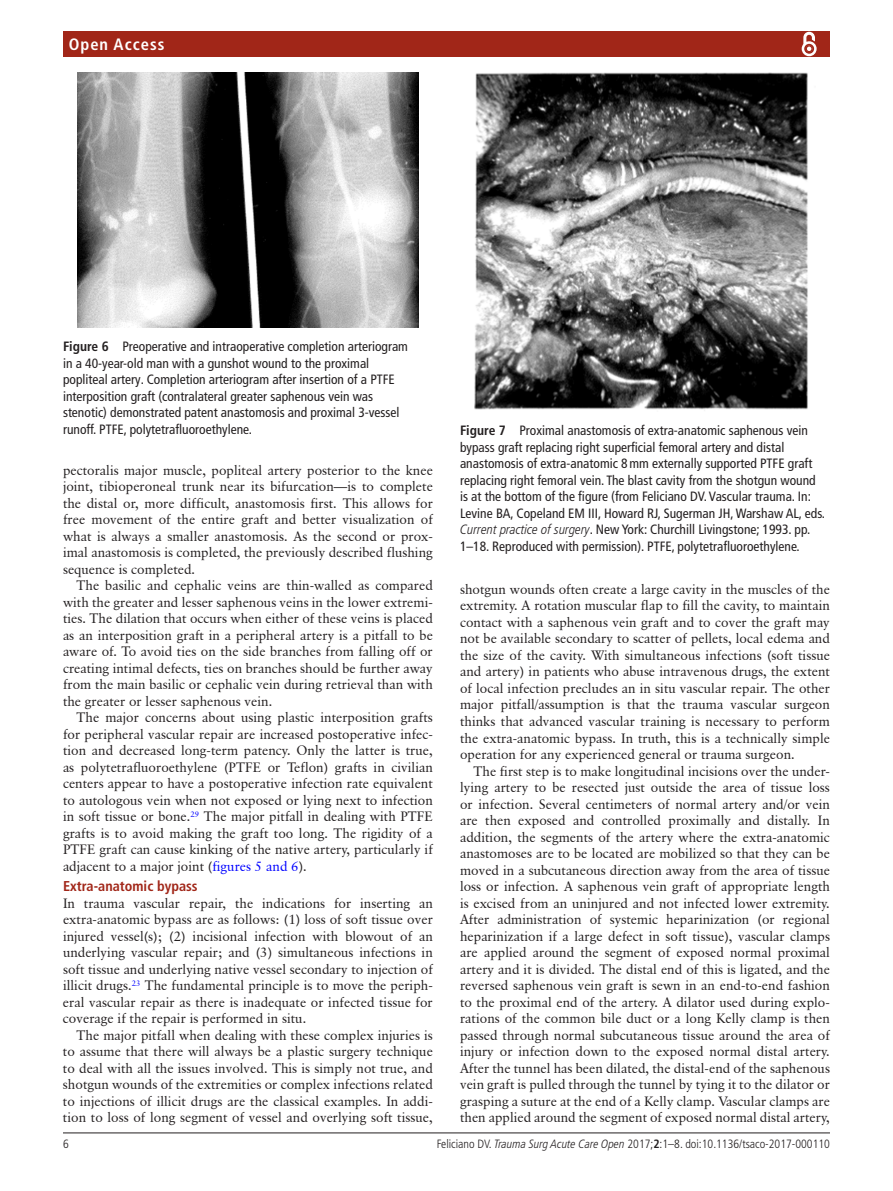
<style>
.page{position:relative;width:893px;height:1191px;background:#fff}
.page>*{position:absolute;margin:0;border:0;box-sizing:border-box;transform-origin:0 0}
.t1{font:700 condensed 16.5px "Frutiger LT Std";letter-spacing:.065em;color:#fff}
.t2{font:700 condensed 14.25px "Frutiger LT Pro";color:#a12618}
.t3{font:13.5px/16.5px "Classical Garamond BT";color:#231f20;text-align:justify}
.t4{font:condensed 13.5px/16.5px "Frutiger LT Pro";color:#231f20}
.t5{font:300 condensed 12px "Frutiger LT Pro";color:#231f20}
.s1{font-weight:700}
.s2{color:#00f}
.s3{font-weight:300;font-style:italic}
.s4{font-style:italic}
</style>
<div class="page">
<hr style="left:63px;top:1132px;width:767px;height:1px;background:#231f20">
<div style="left:63px;top:31px;width:767px;height:25px;background:#a12618"></div>
<svg style="left:801px;top:31px;width:19px;height:26px"></svg>
<div style="left:806px;top:45px;width:7px;height:7px;border:1px solid #a12618;border-radius:50%"></div>
<img style="left:475px;top:72px;width:333px;height:338px">
<img style="left:78px;top:72px;width:340px;height:255px">
<p class="t1" style="left:69px;top:34px;width:97px">Open Access</p>
<p class="t4" style="left:63px;top:338px;width:347px"><span class="s1">Figure 6</span> Preoperative and intraoperative completion arteriogram in a 40-year-old man with a gunshot wound to the proximal popliteal artery. Completion arteriogram after insertion of a PTFE interposition graft (contralateral greater saphenous vein was stenotic) demonstrated patent anastomosis and proximal 3-vessel runoff. PTFE, polytetrafluoroethylene.</p>
<p class="t3" style="left:63px;top:461px;width:371px">pectoralis major muscle, popliteal artery posterior to the knee joint, tibioperoneal trunk near its bifurcation—is to complete the distal or, more difficult, anastomosis first. This allows for free movement of the entire graft and better visualization of what is always a smaller anastomosis. As the second or prox&shy;imal anastomosis is completed, the previously described flushing sequence is completed.</p>
<p class="t3" style="left:63px;top:577px;width:371px;text-indent:14px">The basilic and cephalic veins are thin-walled as compared with the greater and lesser saphenous veins in the lower extremi&shy;ties. The dilation that occurs when either of these veins is placed as an interposition graft in a peripheral artery is a pitfall to be aware of. To avoid ties on the side branches from falling off or creating intimal defects, ties on branches should be further away from the main basilic or cephalic vein during retrieval than with the greater or lesser saphenous vein.</p>
<p class="t3" style="left:63px;top:709px;width:371px;text-indent:14px">The major concerns about using plastic interposition grafts for peripheral vascular repair are increased postoperative infec&shy;tion and decreased long-term patency. Only the latter is true, as polytetrafluoroethylene (PTFE or Teflon) grafts in civilian centers appear to have a postoperative infection rate equivalent to autologous vein when not exposed or lying next to infection in soft tissue or bone.<sup>29</sup> The major pitfall in dealing with PTFE grafts is to avoid making the graft too long. The rigidity of a PTFE graft can cause kinking of the native artery, particularly if adjacent to a major joint (<span class="s2">figures 5 and 6</span>).</p>
<p class="t2" style="left:63px;top:877px;width:136px">Extra-anatomic bypass</p>
<p class="t3" style="left:63px;top:894px;width:371px">In trauma vascular repair, the indications for inserting an extra-anatomic bypass are as follows: (1) loss of soft tissue over injured vessel(s); (2) incisional infection with blowout of an underlying vascular repair; and (3) simultaneous infections in soft tissue and underlying native vessel secondary to injection of illicit drugs.<sup>23</sup> The fundamental principle is to move the periph&shy;eral vascular repair as there is inadequate or infected tissue for coverage if the repair is performed in situ.</p>
<p class="t3" style="left:63px;top:1026px;width:371px;text-indent:14px">The major pitfall when dealing with these complex injuries is to assume that there will always be a plastic surgery technique to deal with all the issues involved. This is simply not true, and shotgun wounds of the extremities or complex infections related to injections of illicit drugs are the classical examples. In addi&shy;tion to loss of long segment of vessel and overlying soft tissue,</p>
<p class="t4" style="left:460px;top:422px;width:367px"><span class="s1">Figure 7</span> Proximal anastomosis of extra-anatomic saphenous vein bypass graft replacing right superficial femoral artery and distal anastomosis of extra-anatomic 8mm externally supported PTFE graft replacing right femoral vein. The blast cavity from the shotgun wound is at the bottom of the figure (from Feliciano DV. Vascular trauma. In:<br>Levine BA, Copeland EM III, Howard RJ, Sugerman JH, Warshaw AL, eds.<br><span class="s3">Current practice of surgery</span>. New York: Churchill Livingstone; 1993. pp.<br>1–18. Reproduced with permission). PTFE, polytetrafluoroethylene.</p>
<p class="t3" style="left:460px;top:581px;width:371px">shotgun wounds often create a large cavity in the muscles of the extremity. A rotation muscular flap to fill the cavity, to maintain contact with a saphenous vein graft and to cover the graft may not be available secondary to scatter of pellets, local edema and the size of the cavity. With simultaneous infections (soft tissue and artery) in patients who abuse intravenous drugs, the extent of local infection precludes an in situ vascular repair. The other major pitfall/assumption is that the trauma vascular surgeon thinks that advanced vascular training is necessary to perform the extra-anatomic bypass. In truth, this is a technically simple operation for any experienced general or trauma surgeon.</p>
<p class="t3" style="left:460px;top:762px;width:371px;text-indent:14px">The first step is to make longitudinal incisions over the under&shy;lying artery to be resected just outside the area of tissue loss or infection. Several centimeters of normal artery and/or vein are then exposed and controlled proximally and distally. In addition, the segments of the artery where the extra-anatomic anastomoses are to be located are mobilized so that they can be moved in a subcutaneous direction away from the area of tissue loss or infection. A saphenous vein graft of appropriate length is excised from an uninjured and not infected lower extremity.<br>After administration of systemic heparinization (or regional heparinization if a large defect in soft tissue), vascular clamps are applied around the segment of exposed normal proximal artery and it is divided. The distal end of this is ligated, and the reversed saphenous vein graft is sewn in an end-to-end fashion to the proximal end of the artery. A dilator used during explo&shy;rations of the common bile duct or a long Kelly clamp is then passed through normal subcutaneous tissue around the area of injury or infection down to the exposed normal distal artery.<br>After the tunnel has been dilated, the distal-end of the saphenous vein graft is pulled through the tunnel by tying it to the dilator or grasping a suture at the end of a Kelly clamp. Vascular clamps are then applied around the segment of exposed normal distal artery,</p>
<p class="t5" style="left:63px;top:1136px;width:7px">6</p>
<p class="t5" style="left:437px;top:1136px;width:395px">Feliciano DV. <span class="s4">Trauma Surg Acute Care Open</span> 2017;<span class="s1">2</span>:1–8. doi:10.1136/tsaco-2017-000110</p>
</div>
